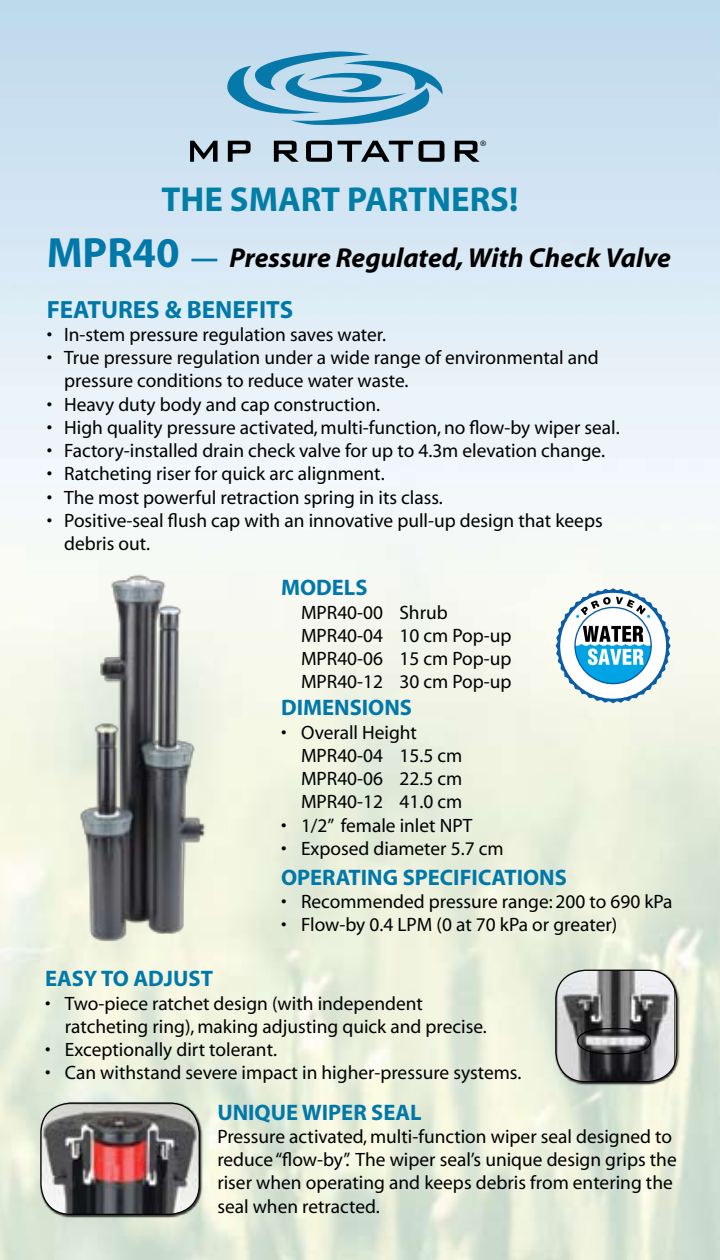
<style>
.page{position:relative;width:720px;height:1260px;background:#fff}
.page>*{position:absolute;margin:0;border:0;box-sizing:border-box;transform-origin:0 0}
.t1{font:700 34.75px "Myriad";color:#007ea5}
.t2{font:italic 700 27.5px "Myriad";color:#000}
.t3{font:700 25px "Myriad";color:#0078a9}
.t4{font:700 22.5px "Myriad";color:#0078a9}
.t5{font:19.5px/23.2px "Myriad";color:#000}
.t6{font:12.25px "Myriad";color:#000}
.s1{font-style:normal;font-size:42.5px;color:#0078a9}
.s2{font-style:normal;color:#0078a9}
</style>
<div class="page">
<img style="left:0;top:0;width:720px;height:1260px">
<svg style="left:227px;top:51px;width:216px;height:74px;background:#89bdd8"></svg>
<svg style="left:190px;top:141px;width:28px;height:21px"></svg>
<svg style="left:228px;top:141px;width:23px;height:21px"></svg>
<svg style="left:274px;top:141px;width:25px;height:21px"></svg>
<svg style="left:306px;top:141px;width:26px;height:21px"></svg>
<svg style="left:338px;top:141px;width:75px;height:21px;background:#818f98"></svg>
<svg style="left:419px;top:141px;width:25px;height:21px"></svg>
<svg style="left:455px;top:141px;width:25px;height:21px"></svg>
<div style="left:40px;top:1103px;width:168px;height:121px;background:#000;opacity:.75"></div>
<img style="left:41px;top:1104px;width:158px;height:110px">
<div style="left:40px;top:1102px;width:160px;height:113px;border:1px solid #000;border-radius:30px"></div>
<svg style="left:554px;top:587px;width:118px;height:118px"></svg>
<div style="left:555px;top:970px;width:131px;height:121px;background:#000;opacity:.75"></div>
<img style="left:557px;top:970px;width:117px;height:112px">
<div style="left:555px;top:970px;width:122px;height:112px;border:1px solid #000;border-radius:30px"></div>
<div style="left:576px;top:1027px;width:104px;height:55px;background:#000;opacity:.25"></div>
<svg style="left:576px;top:1027px;width:76px;height:28px;background:#616163"></svg>
<img style="left:37px;top:569px;width:203px;height:395px">
<p class="t6" style="left:480px;top:139px;width:8px">®</p>
<h1 class="t1" style="left:161px;top:181px;width:358px">THE SMART PARTNERS!</h1>
<h2 class="t2" style="left:47px;top:243px;width:626px"><span class="s1">MPR40</span> <span class="s2">—</span> Pressure Regulated, With Check Valve</h2>
<p class="t3" style="left:47px;top:296px;width:248px">FEATURES &amp; BENEFITS</p>
<p class="t5" style="left:47px;top:323px;width:341px">• In-stem pressure regulation saves water.</p>
<p class="t5" style="left:64px;top:347px;width:536px;text-indent:-17px">• True pressure regulation under a wide range of environmental and pressure conditions to reduce water waste.</p>
<p class="t5" style="left:47px;top:393px;width:335px">• Heavy duty body and cap construction.</p>
<p class="t5" style="left:47px;top:416px;width:575px">• High quality pressure activated, multi-function, no flow-by wiper seal.</p>
<p class="t5" style="left:47px;top:440px;width:560px">• Factory-installed drain check valve for up to 4.3m elevation change.</p>
<p class="t5" style="left:47px;top:463px;width:340px">• Ratcheting riser for quick arc alignment.</p>
<p class="t5" style="left:47px;top:486px;width:398px">• The most powerful retraction spring in its class.</p>
<p class="t5" style="left:64px;top:509px;width:540px;text-indent:-17px">• Positive-seal flush cap with an innovative pull-up design that keeps debris out.</p>
<p class="t4" style="left:281px;top:576px;width:86px">MODELS</p>
<p class="t5" style="left:301px;top:601px;width:212px">MPR40-00 Shrub<br>MPR40-04 10 cm Pop-up<br>MPR40-06 15 cm Pop-up<br>MPR40-12 30 cm Pop-up</p>
<p class="t4" style="left:281px;top:696px;width:133px">DIMENSIONS</p>
<p class="t5" style="left:301px;top:721px;width:163px;text-indent:-20px">• Overall Height<br>MPR40-04 15.5 cm<br>MPR40-06 22.5 cm<br>MPR40-12 41.0 cm</p>
<p class="t5" style="left:281px;top:814px;width:193px">• 1/2” female inlet NPT</p>
<p class="t5" style="left:281px;top:838px;width:224px">• Exposed diameter 5.7 cm</p>
<p class="t4" style="left:281px;top:866px;width:287px">OPERATING SPECIFICATIONS</p>
<p class="t5" style="left:281px;top:891px;width:393px">• Recommended pressure range: 200 to 690 kPa</p>
<p class="t5" style="left:281px;top:914px;width:338px">• Flow-by 0.4 LPM (0 at 70 kPa or greater)</p>
<p class="t4" style="left:45px;top:967px;width:142px">EASY TO ADJUST</p>
<p class="t5" style="left:65px;top:992px;width:423px;text-indent:-20px">• Two-piece ratchet design (with independent ratcheting ring), making adjusting quick and precise.</p>
<p class="t5" style="left:45px;top:1039px;width:234px">• Exceptionally dirt tolerant.</p>
<p class="t5" style="left:45px;top:1062px;width:478px">• Can withstand severe impact in higher-pressure systems.</p>
<p class="t4" style="left:217px;top:1101px;width:117px">UNIQUE WIPER</p>
<p class="t4" style="left:371px;top:1101px;width:52px">SEA L</p>
<p class="t5" style="left:217px;top:1126px;width:461px">Pressure activated, multi-function wiper seal designed to reduce“flow-by”. The wiper seal’s unique design grips the riser when operating and keeps debris from entering the seal when retracted.</p>
</div>
